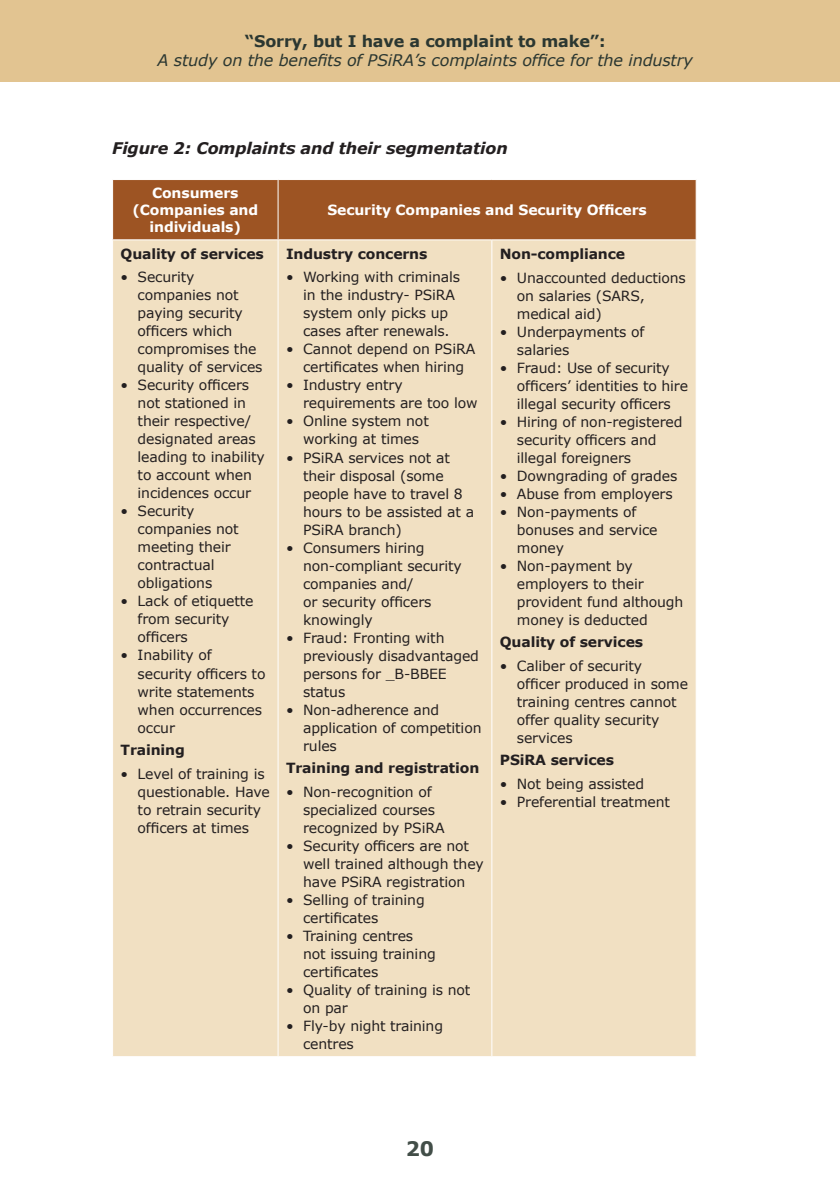
<style>
.page{position:relative;width:840px;height:1191px;background:#fff}
.page>*{position:absolute;margin:0;border:0;box-sizing:border-box;transform-origin:0 0}
.t1{font:700 20px "Verdana";color:#424e48}
.t2{font:italic 16px "Verdana";letter-spacing:-.01em;color:#2b3731}
.t3{font:italic 700 16px "Verdana";letter-spacing:-.01em;color:#231f20}
.t4{font:700 16px "Verdana";letter-spacing:-.01em;color:#2b3731}
.t5{font:14px/18px "Verdana";letter-spacing:-.01em;color:#231f20}
.t6{font:700 14px "Verdana";letter-spacing:-.01em;color:#231f20}
.t7{font:700 14px/16.8px "Verdana";letter-spacing:-.01em;color:#fff;text-align:center}
</style>
<div class="page">
<div style="left:113px;top:180px;width:582px;height:59px;background:#9d5423"></div>
<div style="left:113px;top:240px;width:582px;height:816px;background:#f1e0c2"></div>
<hr style="left:277px;top:180px;width:1px;height:59px;background:#fff">
<hr style="left:277px;top:240px;width:1px;height:816px;background:#fff">
<hr style="left:491px;top:240px;width:1px;height:816px;background:#fff">
<div style="left:0;top:0;width:839px;height:82px;background:#e2c491"></div>
<p class="t4" style="left:245px;top:30px;width:362px">“Sorry, but I have a complaint to make”:</p>
<p class="t2" style="left:157px;top:50px;width:536px">A study on the benefits of PSiRA’s complaints office for the industry</p>
<p class="t3" style="left:112px;top:138px;width:397px">Figure 2: Complaints and their segmentation</p>
<p class="t7" style="left:132px;top:185px;width:127px">Consumers (Companies and individuals)</p>
<p class="t7" style="left:327px;top:202px;width:321px">Security Companies and Security Officers</p>
<p class="t6" style="left:120px;top:244px;width:145px">Quality of services</p>
<p class="t5" style="left:137px;top:268px;width:126px;text-indent:-17px">• Security companies not paying security officers which compromises the quality of services</p>
<p class="t5" style="left:137px;top:376px;width:129px;text-indent:-17px">• Security officers not stationed in their respective/ designated areas leading to inability to account when incidences occur</p>
<p class="t5" style="left:137px;top:502px;width:103px;text-indent:-17px">• Security companies not meeting their contractual obligations</p>
<p class="t5" style="left:137px;top:592px;width:117px;text-indent:-17px">• Lack of etiquette from security officers</p>
<p class="t5" style="left:137px;top:646px;width:129px;text-indent:-17px">• Inability of security officers to write statements when occurrences occur</p>
<p class="t6" style="left:120px;top:741px;width:66px">Training</p>
<p class="t5" style="left:137px;top:765px;width:134px;text-indent:-17px">• Level of training is questionable. Have to retrain security officers at times</p>
<p class="t6" style="left:286px;top:244px;width:143px">Industry concerns</p>
<p class="t5" style="left:303px;top:268px;width:158px;text-indent:-17px">• Working with criminals in the industry- PSiRA system only picks up cases after renewals.</p>
<p class="t5" style="left:286px;top:340px;width:190px;text-align:center">• Cannot depend on PSiRA certificates when hiring</p>
<p class="t5" style="left:303px;top:376px;width:176px;text-indent:-17px">• Industry entry requirements are too low</p>
<p class="t5" style="left:286px;top:412px;width:144px;text-align:center">• Online system not working at times</p>
<p class="t5" style="left:303px;top:448px;width:172px;text-indent:-17px">• PSiRA services not at their disposal (some people have to travel 8 hours to be assisted at a<br>PSiRA branch)</p>
<p class="t5" style="left:303px;top:538px;width:160px;text-indent:-17px">• Consumers hiring non-compliant security companies and/<br>or security officers knowingly</p>
<p class="t5" style="left:303px;top:628px;width:177px;text-indent:-17px">• Fraud: Fronting with previously disadvantaged persons for _B-BBEE status</p>
<p class="t5" style="left:303px;top:701px;width:180px;text-indent:-17px">• Non-adherence and application of competition rules</p>
<p class="t6" style="left:286px;top:759px;width:195px">Training and registration</p>
<p class="t5" style="left:303px;top:783px;width:143px;text-indent:-17px">• Non-recognition of specialized courses recognized by PSiRA</p>
<p class="t5" style="left:303px;top:837px;width:182px;text-indent:-17px">• Security officers are not well trained although they have PSiRA registration</p>
<p class="t5" style="left:303px;top:891px;width:123px;text-indent:-17px">• Selling of training certificates</p>
<p class="t5" style="left:303px;top:927px;width:134px;text-indent:-17px">• Training centres not issuing training certificates</p>
<p class="t5" style="left:303px;top:981px;width:169px;text-indent:-17px">• Quality of training is not on par</p>
<p class="t5" style="left:303px;top:1017px;width:141px;text-indent:-17px">• Fly-by night training centres</p>
<p class="t6" style="left:499px;top:245px;width:127px">Non-compliance</p>
<p class="t5" style="left:516px;top:269px;width:170px;text-indent:-17px">• Unaccounted deductions on salaries (SARS, medical aid)</p>
<p class="t5" style="left:516px;top:323px;width:129px;text-indent:-17px">• Underpayments of salaries</p>
<p class="t5" style="left:516px;top:359px;width:173px;text-indent:-17px">• Fraud: Use of security officers’ identities to hire illegal security officers</p>
<p class="t5" style="left:516px;top:413px;width:167px;text-indent:-17px">• Hiring of non-registered security officers and illegal foreigners</p>
<p class="t5" style="left:499px;top:467px;width:179px">• Downgrading of grades</p>
<p class="t5" style="left:499px;top:485px;width:174px">• Abuse from employers</p>
<p class="t5" style="left:516px;top:503px;width:142px;text-indent:-17px">• Non-payments of bonuses and service money</p>
<p class="t5" style="left:516px;top:557px;width:168px;text-indent:-17px">• Non-payment by employers to their provident fund although money is deducted</p>
<p class="t6" style="left:499px;top:633px;width:145px">Quality of services</p>
<p class="t5" style="left:516px;top:657px;width:173px;text-indent:-17px">• Caliber of security officer produced in some training centres cannot offer quality security services</p>
<p class="t6" style="left:499px;top:751px;width:116px">PSiRA services</p>
<p class="t5" style="left:499px;top:775px;width:146px">• Not being assisted</p>
<p class="t5" style="left:499px;top:793px;width:171px">• Preferential treatment</p>
<h1 class="t1" style="left:405px;top:1135px;width:30px">20</h1>
</div>
